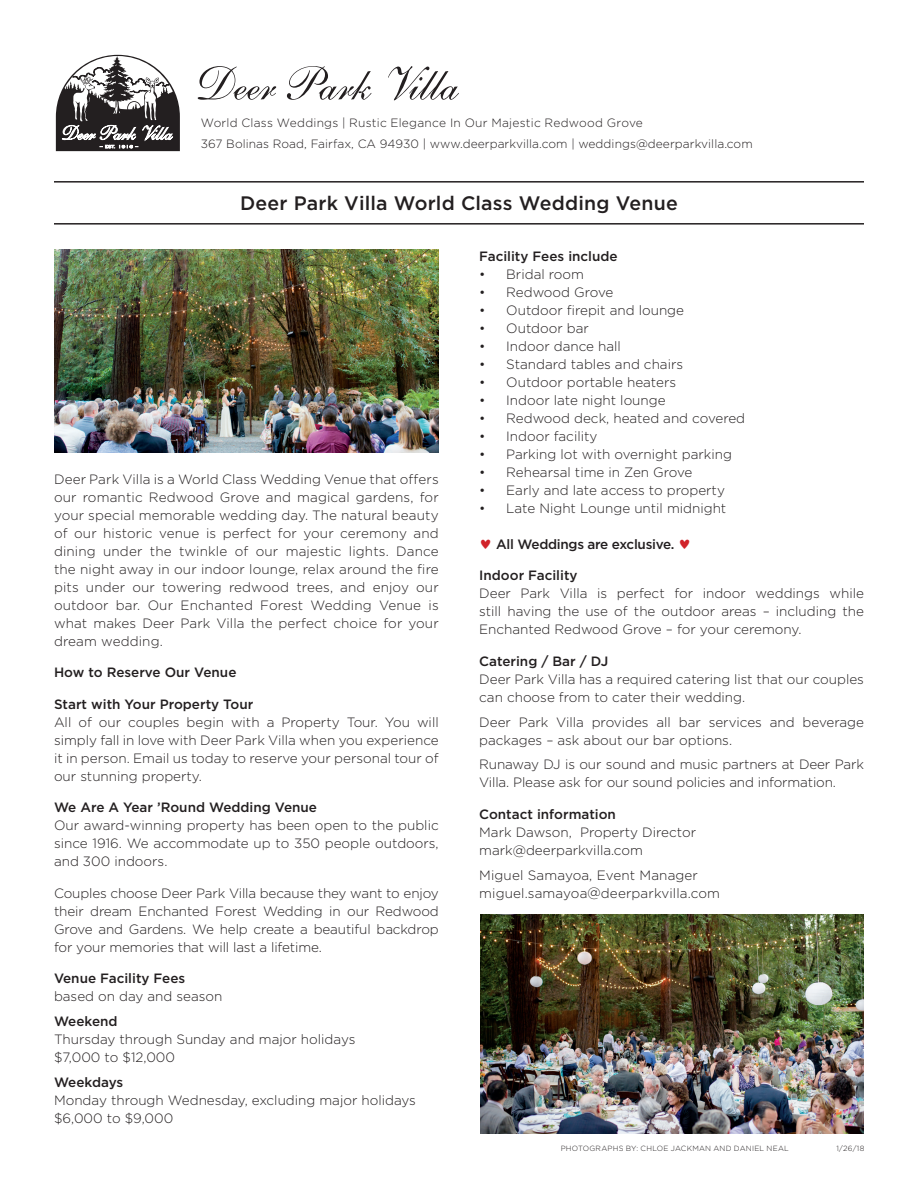
<style>
.page{position:relative;width:918px;height:1188px;background:#fff}
.page>*{position:absolute;margin:0;border:0;box-sizing:border-box;transform-origin:0 0}
.t1{font:500 19.5px "Gotham";letter-spacing:.01em;color:#231f20}
.t2{font:300 13.5px/18px "Gotham";color:#231f20}
.t3{font:500 13.5px "Gotham";color:#231f20}
.t4{font:500 13.5px "Gotham";letter-spacing:-.02em;color:#231f20}
.t5{font:300 12px/21px "Gotham";letter-spacing:.005em;color:#231f20}
.t6{font:300 7.5px "Gotham";letter-spacing:.03em;color:#231f20}
.s1{font-family:"MF Love Dings";font-weight:400;color:#d1232a}
</style>
<div class="page">
<svg style="left:198px;top:66px;width:261px;height:34px"></svg>
<svg style="left:56px;top:55px;width:124px;height:96px"></svg>
<hr style="left:54px;top:181px;width:810px;height:2px;background:#231f20">
<hr style="left:54px;top:223px;width:810px;height:2px;background:#231f20">
<img style="left:480px;top:915px;width:384px;height:219px">
<img style="left:54px;top:250px;width:385px;height:202px">
<p class="t5" style="left:201px;top:112px;width:554px">World Class Weddings | Rustic Elegance In Our Majestic Redwood Grove<br>367 Bolinas Road, Fairfax, CA 94930 | www.deerparkvilla.com | weddings@deerparkvilla.com</p>
<h1 class="t1" style="left:240px;top:192px;width:439px">Deer Park Villa World Class Wedding Venue</h1>
<p class="t2" style="left:54px;top:470px;width:386px;text-align:justify">Deer Park Villa is a World Class Wedding Venue that offers our romantic Redwood Grove and magical gardens, for your special memorable wedding day. The natural beauty of our historic venue is perfect for your ceremony and dining under the twinkle of our majestic lights. Dance the night away in our indoor lounge, relax around the fire pits under our towering redwood trees, and enjoy our outdoor bar. Our Enchanted Forest Wedding Venue is what makes Deer Park Villa the perfect choice for your dream wedding.</p>
<p class="t3" style="left:54px;top:665px;width:184px">How to Reserve Our Venue</p>
<p class="t3" style="left:54px;top:696px;width:201px">Start with Your Property Tour</p>
<p class="t2" style="left:54px;top:713px;width:386px;text-align:justify">All of our couples begin with a Property Tour. You will simply fall in love with Deer Park Villa when you experience it in person. Email us today to reserve your personal tour of our stunning property.</p>
<p class="t3" style="left:54px;top:800px;width:265px">We Are A Year ’Round Wedding Venue</p>
<p class="t2" style="left:54px;top:816px;width:386px;text-align:justify">Our award-winning property has been open to the public since 1916. We accommodate up to 350 people outdoors, and 300 indoors.</p>
<p class="t2" style="left:54px;top:884px;width:386px;text-align:justify">Couples choose Deer Park Villa because they want to enjoy their dream Enchanted Forest Wedding in our Redwood Grove and Gardens. We help create a beautiful backdrop for your memories that will last a lifetime.</p>
<p class="t3" style="left:54px;top:971px;width:133px">Venue Facility Fees</p>
<p class="t2" style="left:54px;top:987px;width:170px">based on day and season</p>
<p class="t3" style="left:54px;top:1013px;width:65px">Weekend</p>
<p class="t2" style="left:54px;top:1030px;width:303px">Thursday through Sunday and major holidays $7,000 to $12,000</p>
<p class="t4" style="left:54px;top:1074px;width:71px">Weekdays</p>
<p class="t2" style="left:54px;top:1091px;width:363px">Monday through Wednesday, excluding major holidays $6,000 to $9,000</p>
<p class="t3" style="left:479px;top:248px;width:140px">Facility Fees include</p>
<p class="t2" style="left:479px;top:265px;width:106px">• Bridal room</p>
<p class="t2" style="left:479px;top:283px;width:136px">• Redwood Grove</p>
<p class="t2" style="left:479px;top:301px;width:206px">• Outdoor firepit and lounge</p>
<p class="t2" style="left:479px;top:319px;width:111px">• Outdoor bar</p>
<p class="t2" style="left:479px;top:337px;width:143px">• Indoor dance hall</p>
<p class="t2" style="left:479px;top:355px;width:205px">• Standard tables and chairs</p>
<p class="t2" style="left:479px;top:373px;width:198px">• Outdoor portable heaters</p>
<p class="t2" style="left:479px;top:391px;width:188px">• Indoor late night lounge</p>
<p class="t2" style="left:479px;top:409px;width:267px">• Redwood deck, heated and covered</p>
<p class="t2" style="left:479px;top:427px;width:120px">• Indoor facility</p>
<p class="t2" style="left:479px;top:445px;width:254px">• Parking lot with overnight parking</p>
<p class="t2" style="left:479px;top:463px;width:215px">• Rehearsal time in Zen Grove</p>
<p class="t2" style="left:479px;top:481px;width:247px">• Early and late access to property</p>
<p class="t2" style="left:479px;top:499px;width:249px">• Late Night Lounge until midnight</p>
<p class="t4" style="left:479px;top:536px;width:214px"><span class="s1">a</span> All Weddings are exclusive. <span class="s1">a</span></p>
<p class="t3" style="left:479px;top:568px;width:100px">Indoor Facility</p>
<p class="t2" style="left:479px;top:584px;width:386px;text-align:justify">Deer Park Villa is perfect for indoor weddings while still having the use of the outdoor areas – including the Enchanted Redwood Grove – for your ceremony.</p>
<p class="t3" style="left:479px;top:653px;width:131px">Catering / Bar / DJ</p>
<p class="t2" style="left:479px;top:670px;width:386px">Deer Park Villa has a required catering list that our couples can choose from to cater their wedding.</p>
<p class="t2" style="left:479px;top:713px;width:386px">Deer Park Villa provides all bar services and beverage packages – ask about our bar options.</p>
<p class="t2" style="left:479px;top:755px;width:386px">Runaway DJ is our sound and music partners at Deer Park<br>Villa. Please ask for our sound policies and information.</p>
<p class="t3" style="left:479px;top:806px;width:138px">Contact information</p>
<p class="t2" style="left:479px;top:823px;width:218px">Mark Dawson, Property Director mark@deerparkvilla.com</p>
<p class="t2" style="left:479px;top:866px;width:242px">Miguel Samayoa, Event Manager miguel.samayoa@deerparkvilla.com</p>
<p class="t6" style="left:561px;top:1144px;width:230px">PHOTOGRAPHS BY: CHLOE JACKMAN AND DANIEL NEAL</p>
<p class="t6" style="left:837px;top:1144px;width:29px">1/26/18</p>
</div>
